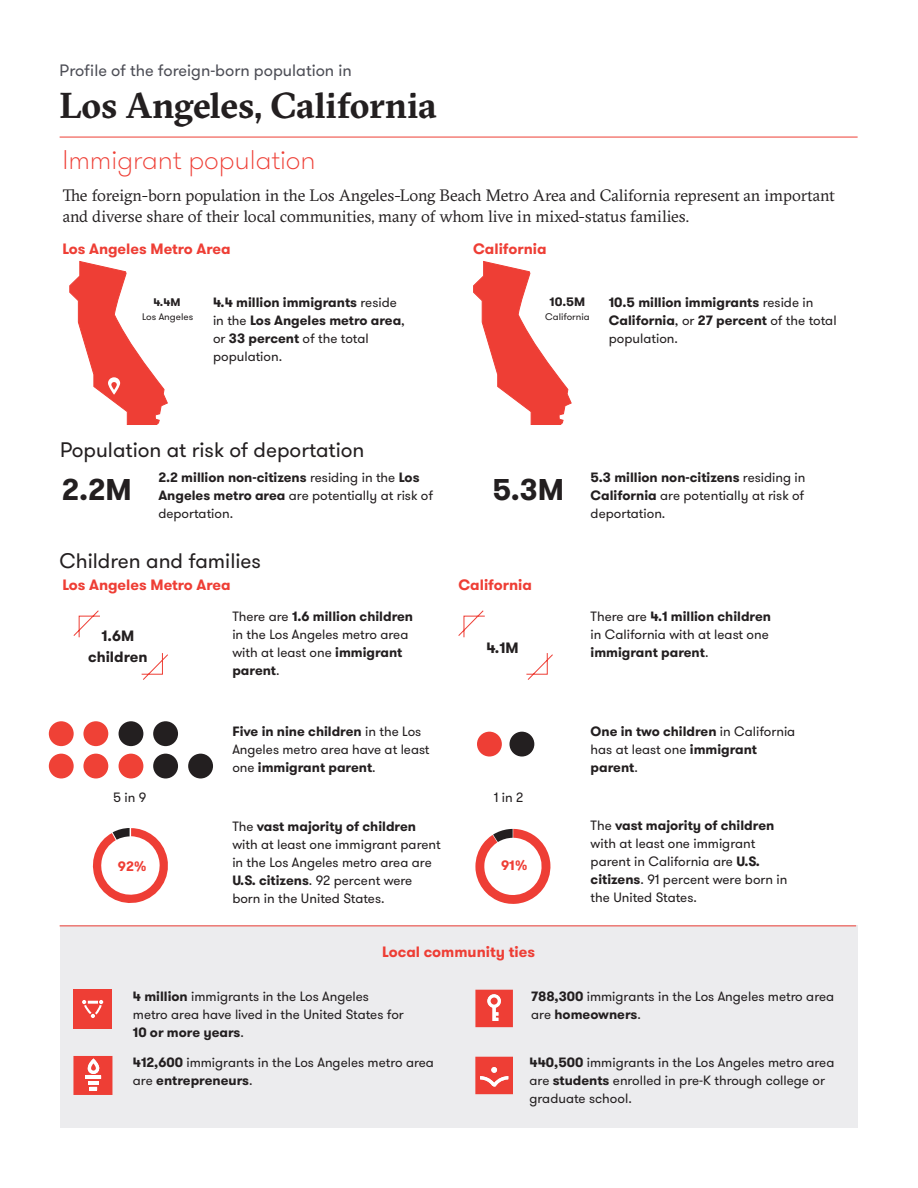
<style>
.page{position:relative;width:918px;height:1188px;background:#fff}
.page>*{position:absolute;margin:0;border:0;box-sizing:border-box;transform-origin:0 0}
.t1{font:700 36px "GT Sectra";color:#231f20}
.Big_numbers{font:700 30px "GT Walsheim";color:#231f20}
.t2{font:100 27px "GT Walsheim";color:#ee3e35}
.t3{font:21px "GT Walsheim";color:#231f20}
.body{font:16.5px/21px "GT Sectra";letter-spacing:-.005em;color:#231f20}
.subtitle{font:16.5px "GT Walsheim";color:#4d4e56}
.table_title{font:700 15px "GT Walsheim";color:#ee3e35}
.Big_numbers-2{font:700 15px/21px "GT Walsheim";color:#231f20;text-align:center}
.Big_numbers-3{font:700 13.65px "GT Walsheim";color:#ee3e35}
.red_info_graphic_num{font:700 13.65px "GT Walsheim";color:#ee3e35}
.infographics_text{font:13.5px/18px "GT Walsheim";color:#231f20}
.infographics_text-2{font:700 13.5px/18px "GT Walsheim";color:#231f20}
.infographics_text-3{font:700 12.15px "GT Walsheim";color:#231f20}
.infographics_white_n{font:700 11.1px "GT Walsheim";color:#231f20;scale:1.04 1}
.infographics_white_t{font:9.6px "GT Walsheim";color:#231f20;scale:1.04 1}
.infographics_text-4{font:9.6px "GT Walsheim";color:#231f20}
.s1{font-weight:400}
.s2{font-weight:700}
</style>
<div class="page">
<hr style="left:60px;top:137px;width:798px;height:1px;background:#ee3e35">
<div style="left:60px;top:926px;width:798px;height:202px;background:#ececee"></div>
<svg style="left:475px;top:990px;width:38px;height:37px"></svg>
<div style="left:491px;top:998px;width:7px;height:7px;background:#ee3e35;border-radius:50%"></div>
<div style="left:73px;top:989px;width:39px;height:39px;background:#ee3e35"></div>
<svg style="left:82px;top:1000px;width:21px;height:18px"></svg>
<svg style="left:475px;top:1057px;width:38px;height:37px"></svg>
<svg style="left:73px;top:610px;width:27px;height:28px"></svg>
<svg style="left:141px;top:653px;width:27px;height:27px"></svg>
<svg style="left:458px;top:610px;width:27px;height:28px"></svg>
<svg style="left:526px;top:653px;width:27px;height:27px"></svg>
<hr style="left:60px;top:926px;width:796px;height:1px;background:#ee3e35">
<svg style="left:73px;top:1056px;width:39px;height:39px;background:#f05f58"></svg>
<svg style="left:475px;top:829px;width:76px;height:75px"></svg>
<svg style="left:69px;top:261px;width:99px;height:164px"></svg>
<svg style="left:473px;top:261px;width:99px;height:164px"></svg>
<div style="left:477px;top:732px;width:25px;height:25px;background:#ee3e35;border-radius:50%"></div>
<div style="left:509px;top:732px;width:25px;height:25px;background:#231f20;border-radius:50%"></div>
<div style="left:49px;top:721px;width:25px;height:25px;background:#ef4136;border-radius:50%"></div>
<div style="left:49px;top:754px;width:25px;height:24px;background:#ef4136;border-radius:50%"></div>
<div style="left:83px;top:754px;width:25px;height:24px;background:#ef4136;border-radius:50%"></div>
<div style="left:119px;top:721px;width:24px;height:25px;background:#231f20;border-radius:50%"></div>
<div style="left:119px;top:754px;width:24px;height:24px;background:#ef4136;border-radius:50%"></div>
<div style="left:153px;top:754px;width:25px;height:24px;background:#231f20;border-radius:50%"></div>
<div style="left:83px;top:721px;width:25px;height:25px;background:#ef4136;border-radius:50%"></div>
<div style="left:153px;top:721px;width:25px;height:25px;background:#231f20;border-radius:50%"></div>
<div style="left:188px;top:754px;width:25px;height:24px;background:#231f20;border-radius:50%"></div>
<svg style="left:92px;top:828px;width:76px;height:75px"></svg>
<p class="subtitle" style="left:60px;top:60px;width:294px">Profile of the foreign-born population in</p>
<h1 class="t1" style="left:60px;top:82px;width:379px">Los Angeles, California</h1>
<h2 class="t2" style="left:62px;top:142px;width:255px">Immigrant population</h2>
<p class="body" style="left:63px;top:185px;width:774px">The foreign-born population in the Los Angeles-Long Beach Metro Area and California represent an important and diverse share of their local communities, many of whom live in mixed-status families.</p>
<p class="table_title" style="left:62px;top:238px;width:170px">Los Angeles Metro Area</p>
<p class="table_title" style="left:473px;top:238px;width:75px">California</p>
<p class="infographics_text-2" style="left:213px;top:293px;width:193px">4.4 million immigrants <span class="s1">reside in the</span> Los Angeles metro area<span class="s1">, or</span> 33 percent <span class="s1">of the total population.</span></p>
<p class="infographics_white_n" style="left:153px;top:295px;width:27px">4.4M</p>
<p class="infographics_text-3" style="left:550px;top:294px;width:37px">10.5M</p>
<p class="infographics_text-4" style="left:545px;top:310px;width:46px">California</p>
<p class="infographics_white_t" style="left:142px;top:310px;width:51px">Los Angeles</p>
<p class="infographics_text-2" style="left:609px;top:293px;width:229px">10.5 million immigrants <span class="s1">reside in<br></span>California<span class="s1">, or</span> 27 percent <span class="s1">of the total population.</span></p>
<p class="t3" style="left:60px;top:436px;width:306px">Population at risk of deportation</p>
<p class="infographics_text" style="left:158px;top:469px;width:276px"><span class="s2">2.2 million non-citizens</span> residing in the <span class="s2">Los<br>Angeles metro area</span> are potentially at risk of deportation.</p>
<p class="Big_numbers" style="left:62px;top:470px;width:71px">2.2M</p>
<p class="Big_numbers" style="left:492px;top:470px;width:73px">5.3M</p>
<p class="t3" style="left:60px;top:547px;width:203px">Children and families</p>
<p class="table_title" style="left:62px;top:574px;width:170px">Los Angeles Metro Area</p>
<p class="table_title" style="left:458px;top:574px;width:75px">California</p>
<p class="infographics_text" style="left:591px;top:469px;width:216px;text-align:justify"><span class="s2">5.3 million non-citizens</span> residing in <span class="s2">California</span> are potentially at risk of deportation.</p>
<p class="infographics_text" style="left:232px;top:607px;width:182px">There are <span class="s2">1.6 million children </span>in the Los Angeles metro area with at least one <span class="s2">immigrant parent</span>.</p>
<p class="infographics_text" style="left:591px;top:607px;width:182px">There are <span class="s2">4.1 million children </span>in California with at least one <span class="s2">immigrant parent</span>.</p>
<p class="Big_numbers-2" style="left:88px;top:625px;width:61px">1.6M children</p>
<p class="Big_numbers-2" style="left:487px;top:637px;width:34px">4.1M</p>
<p class="infographics_text" style="left:113px;top:788px;width:35px">5 in 9</p>
<p class="red_info_graphic_num" style="left:118px;top:857px;width:31px">92%</p>
<p class="infographics_text" style="left:232px;top:723px;width:199px"><span class="s2">Five in nine children</span> in the Los<br>Angeles metro area have at least one <span class="s2">immigrant parent</span>.</p>
<p class="infographics_text" style="left:232px;top:817px;width:210px">The <span class="s2">vast majority of children </span>with at least one immigrant parent in the Los Angeles metro area are<br><span class="s2">U.S. citizens</span>. 92 percent were born in the United States.</p>
<p class="infographics_text" style="left:494px;top:788px;width:31px">1 in 2</p>
<p class="Big_numbers-3" style="left:501px;top:857px;width:28px">91%</p>
<p class="infographics_text-2" style="left:591px;top:723px;width:206px">One in two children <span class="s1">in California has at least one</span> immigrant parent<span class="s1">.</span></p>
<p class="infographics_text" style="left:591px;top:817px;width:198px">The <span class="s2">vast majority of children </span>with at least one immigrant parent in California are <span class="s2">U.S. citizens</span>. 91 percent were born in the United States.</p>
<p class="table_title" style="left:382px;top:942px;width:154px">Local community ties</p>
<p class="infographics_text" style="left:531px;top:988px;width:305px"><span class="s2">788,300</span> immigrants in the Los Angeles metro area are <span class="s2">homeowners</span>.</p>
<p class="infographics_text" style="left:133px;top:988px;width:273px"><span class="s2">4 million</span> immigrants in the Los Angeles metro area have lived in the United States for<br><span class="s2">10 or more years</span>.</p>
<p class="infographics_text" style="left:133px;top:1054px;width:303px"><span class="s2">412,600</span> immigrants in the Los Angeles metro area are <span class="s2">entrepreneurs</span>.</p>
<p class="infographics_text" style="left:530px;top:1054px;width:306px"><span class="s2">440,500</span> immigrants in the Los Angeles metro area are <span class="s2">students</span> enrolled in pre-K through college or graduate school.</p>
</div>
